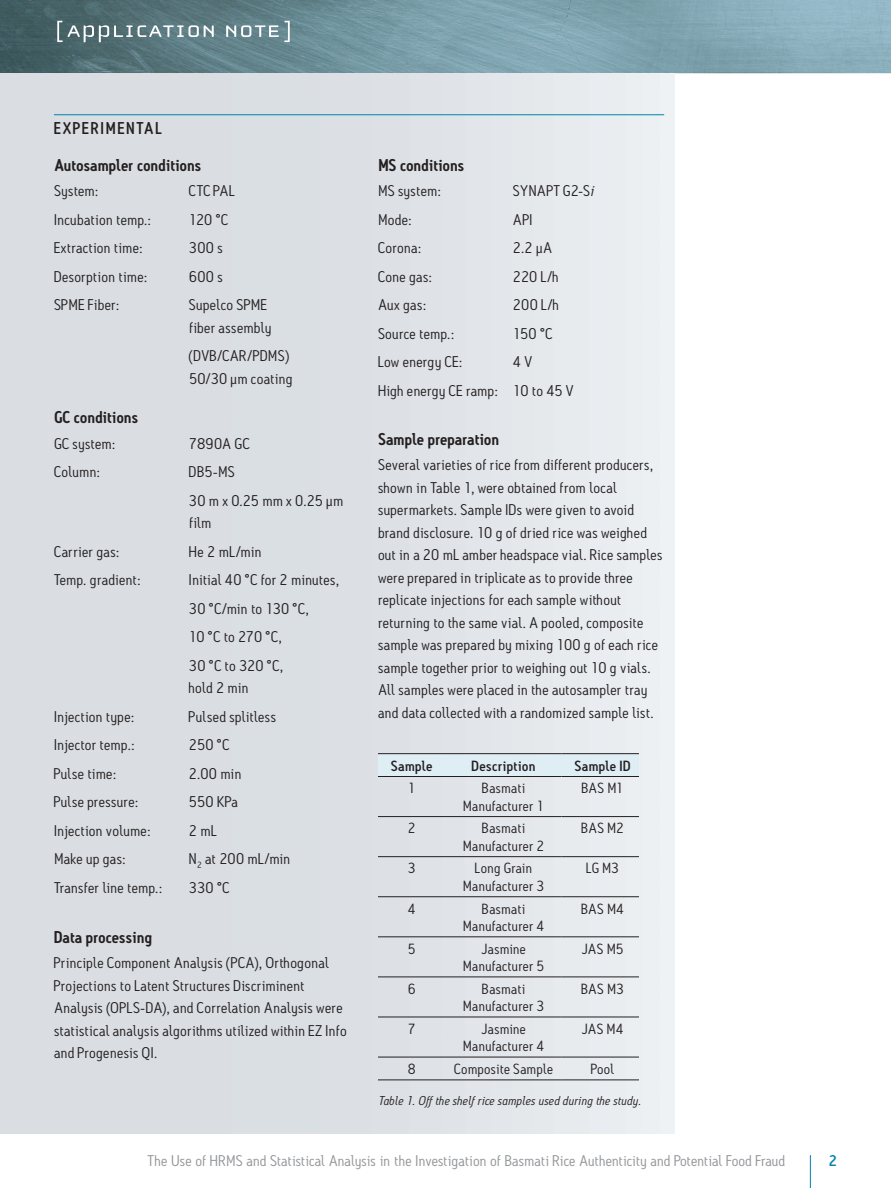
<style>
.page{position:relative;width:891px;height:1188px;background:#fff}
.page>*{position:absolute;margin:0;border:0;box-sizing:border-box;transform-origin:0 0}
.t1{font:600 16.5px "Antitled OT";letter-spacing:.01em;color:#231f20}
.t2{font:500 16.5px "Antitled OT";letter-spacing:.12em;color:#231f20}
.t3{font:15px/22.5px "Antitled OT";letter-spacing:.02em;color:#231f20;scale:1.05 1}
.t4{font:15px "Antitled OT";letter-spacing:.01em;color:#939598;scale:1.05 1}
.t5{font:500 15px "Antitled OT";color:#0083ad;scale:1.05 1}
.t6{font:14.25px/17.2px "Antitled OT";letter-spacing:.02em;color:#231f20;text-align:center;scale:1.05 1}
.t7{font:500 14.25px "Antitled OT";letter-spacing:.03em;color:#231f20;scale:1.05 1}
.t8{font:italic 12.3px "Antitled OT";letter-spacing:.025em;color:#231f20;scale:1.05 1}
.s1{font-style:italic}
</style>
<div class="page">
<hr style="left:810px;top:1155px;width:1px;height:33px;background:#0083ad">
<img style="left:0;top:0;width:891px;height:73px">
<svg style="left:57px;top:21px;width:157px;height:21px;background:#738b8f"></svg>
<svg style="left:226px;top:21px;width:64px;height:21px"></svg>
<img style="left:0;top:73px;width:675px;height:1061px">
<hr style="left:54px;top:114px;width:610px;height:1px;background:#0083ad">
<div style="left:378px;top:754px;width:261px;height:22px;background:#dfeef5"></div>
<hr style="left:378px;top:776px;width:63px;height:1px;background:#231f20">
<hr style="left:441px;top:776px;width:121px;height:1px;background:#231f20">
<hr style="left:562px;top:776px;width:77px;height:1px;background:#231f20">
<hr style="left:378px;top:816px;width:63px;height:1px;background:#231f20">
<hr style="left:441px;top:816px;width:121px;height:1px;background:#231f20">
<hr style="left:562px;top:816px;width:77px;height:1px;background:#231f20">
<hr style="left:378px;top:856px;width:63px;height:1px;background:#231f20">
<hr style="left:441px;top:856px;width:121px;height:1px;background:#231f20">
<hr style="left:562px;top:856px;width:77px;height:1px;background:#231f20">
<hr style="left:378px;top:896px;width:63px;height:1px;background:#231f20">
<hr style="left:441px;top:896px;width:121px;height:1px;background:#231f20">
<hr style="left:562px;top:896px;width:77px;height:1px;background:#231f20">
<hr style="left:378px;top:937px;width:63px;height:1px;background:#231f20">
<hr style="left:441px;top:937px;width:121px;height:1px;background:#231f20">
<hr style="left:562px;top:937px;width:77px;height:1px;background:#231f20">
<hr style="left:378px;top:977px;width:63px;height:1px;background:#231f20">
<hr style="left:441px;top:977px;width:121px;height:1px;background:#231f20">
<hr style="left:562px;top:977px;width:77px;height:1px;background:#231f20">
<hr style="left:378px;top:1017px;width:63px;height:1px;background:#231f20">
<hr style="left:441px;top:1017px;width:121px;height:1px;background:#231f20">
<hr style="left:562px;top:1017px;width:77px;height:1px;background:#231f20">
<hr style="left:378px;top:1057px;width:63px;height:1px;background:#231f20">
<hr style="left:441px;top:1057px;width:121px;height:1px;background:#231f20">
<hr style="left:562px;top:1057px;width:77px;height:1px;background:#231f20">
<hr style="left:378px;top:1080px;width:63px;height:1px;background:#231f20">
<hr style="left:441px;top:1080px;width:121px;height:1px;background:#231f20">
<hr style="left:562px;top:1080px;width:77px;height:1px;background:#231f20">
<hr style="left:378px;top:753px;width:63px;height:1px;background:#231f20">
<hr style="left:441px;top:753px;width:121px;height:1px;background:#231f20">
<hr style="left:562px;top:753px;width:77px;height:1px;background:#231f20">
<p class="t2" style="left:54px;top:118px;width:109px">EXPERIMENTAL</p>
<p class="t1" style="left:54px;top:155px;width:149px">Autosampler conditions</p>
<p class="t3" style="left:54px;top:179px;width:44px">System:</p>
<p class="t3" style="left:189px;top:179px;width:45px">CTC PAL</p>
<p class="t3" style="left:54px;top:208px;width:94px">Incubation temp.:</p>
<p class="t3" style="left:189px;top:208px;width:39px">120 °C</p>
<p class="t3" style="left:54px;top:236px;width:86px">Extraction time:</p>
<p class="t3" style="left:189px;top:236px;width:34px">300 s</p>
<p class="t3" style="left:54px;top:265px;width:90px">Desorption time:</p>
<p class="t3" style="left:189px;top:265px;width:34px">600 s</p>
<p class="t3" style="left:54px;top:293px;width:64px">SPME Fiber:</p>
<p class="t3" style="left:189px;top:293px;width:80px">Supelco SPME fiber assembly</p>
<p class="t3" style="left:189px;top:344px;width:100px">(DVB/CAR/PDMS)<br>50/30 µm coating</p>
<p class="t1" style="left:54px;top:407px;width:85px">GC conditions</p>
<p class="t3" style="left:54px;top:432px;width:60px">GC system:</p>
<p class="t3" style="left:189px;top:432px;width:59px">7890A GC</p>
<p class="t3" style="left:54px;top:461px;width:45px">Column:</p>
<p class="t3" style="left:189px;top:458px;width:148px;line-height:28.5px">DB5-MS<br>30 m x 0.25 mm x 0.25 µm</p>
<p class="t3" style="left:189px;top:512px;width:23px">film</p>
<p class="t3" style="left:54px;top:540px;width:64px">Carrier gas:</p>
<p class="t3" style="left:189px;top:540px;width:71px">He 2 mL/min</p>
<p class="t3" style="left:54px;top:569px;width:84px">Temp. gradient:</p>
<p class="t3" style="left:189px;top:566px;width:144px;line-height:28.5px">Initial 40 °C for 2 minutes,<br>30 °C/min to 130 °C,<br>10 °C to 270 °C,<br>30 °C to 320 °C,</p>
<p class="t3" style="left:189px;top:677px;width:58px">hold 2 min</p>
<p class="t3" style="left:54px;top:705px;width:78px">Injection type:</p>
<p class="t3" style="left:189px;top:705px;width:84px">Pulsed splitless</p>
<p class="t3" style="left:54px;top:734px;width:78px">Injector temp.:</p>
<p class="t3" style="left:189px;top:734px;width:40px">250 °C</p>
<p class="t3" style="left:54px;top:762px;width:61px">Pulse time:</p>
<p class="t3" style="left:189px;top:762px;width:51px">2.00 min</p>
<p class="t3" style="left:54px;top:791px;width:82px">Pulse pressure:</p>
<p class="t3" style="left:189px;top:791px;width:48px">550 KPa</p>
<p class="t3" style="left:54px;top:819px;width:93px">Injection volume:</p>
<p class="t3" style="left:189px;top:819px;width:28px">2 mL</p>
<p class="t3" style="left:54px;top:848px;width:70px">Make up gas:</p>
<p class="t3" style="left:189px;top:848px;width:98px">N<sub>2</sub> at 200 mL/min</p>
<p class="t3" style="left:54px;top:876px;width:105px">Transfer line temp.:</p>
<p class="t3" style="left:189px;top:876px;width:40px">330 °C</p>
<p class="t1" style="left:54px;top:927px;width:100px">Data processing</p>
<p class="t3" style="left:54px;top:951px;width:280px">Principle Component Analysis (PCA), Orthogonal Projections to Latent Structures Discriminent Analysis (OPLS-DA), and Correlation Analysis were statistical analysis algorithms utilized within EZ Info and Progenesis QI.</p>
<p class="t1" style="left:378px;top:155px;width:88px">MS conditions</p>
<p class="t3" style="left:378px;top:180px;width:61px">MS system:</p>
<p class="t3" style="left:513px;top:180px;width:79px">SYNAPT G2-S<span class="s1">i</span></p>
<p class="t3" style="left:378px;top:208px;width:34px">Mode:</p>
<p class="t3" style="left:513px;top:208px;width:20px">API</p>
<p class="t3" style="left:378px;top:237px;width:43px">Corona:</p>
<p class="t3" style="left:513px;top:237px;width:39px">2.2 µA</p>
<p class="t3" style="left:378px;top:265px;width:53px">Cone gas:</p>
<p class="t3" style="left:513px;top:265px;width:45px">220 L/h</p>
<p class="t3" style="left:378px;top:294px;width:47px">Aux gas:</p>
<p class="t3" style="left:513px;top:294px;width:45px">200 L/h</p>
<p class="t3" style="left:378px;top:322px;width:74px">Source temp.:</p>
<p class="t3" style="left:513px;top:322px;width:39px">150 °C</p>
<p class="t3" style="left:378px;top:351px;width:82px">Low energy CE:</p>
<p class="t3" style="left:378px;top:348px;width:187px;line-height:28.5px;text-indent:135px">4 V<br>High energy CE ramp: 10 to 45 V</p>
<p class="t1" style="left:378px;top:429px;width:123px">Sample preparation</p>
<p class="t3" style="left:378px;top:453px;width:272px">Several varieties of rice from different producers, shown in Table 1, were obtained from local supermarkets. Sample IDs were given to avoid brand disclosure. 10 g of dried rice was weighed out in a 20 mL amber headspace vial. Rice samples were prepared in triplicate as to provide three replicate injections for each sample without returning to the same vial. A pooled, composite sample was prepared by mixing 100 g of each rice sample together prior to weighing out 10 g vials.<br>All samples were placed in the autosampler tray and data collected with a randomized sample list.</p>
<p class="t7" style="left:391px;top:757px;width:41px">Sample</p>
<p class="t7" style="left:472px;top:757px;width:62px">Description</p>
<p class="t7" style="left:575px;top:757px;width:55px">Sample ID</p>
<p class="t6" style="left:408px;top:780px;width:9px">1</p>
<p class="t6" style="left:463px;top:780px;width:79px">Basmati<br>Manufacturer 1</p>
<p class="t6" style="left:581px;top:780px;width:42px">BAS M1</p>
<p class="t6" style="left:408px;top:820px;width:9px">2</p>
<p class="t6" style="left:463px;top:820px;width:79px">Basmati<br>Manufacturer 2</p>
<p class="t6" style="left:581px;top:820px;width:42px">BAS M2</p>
<p class="t6" style="left:408px;top:860px;width:9px">3</p>
<p class="t6" style="left:463px;top:860px;width:79px">Long Grain<br>Manufacturer 3</p>
<p class="t6" style="left:586px;top:860px;width:33px">LG M3</p>
<p class="t6" style="left:408px;top:900px;width:9px">4</p>
<p class="t6" style="left:463px;top:900px;width:79px">Basmati<br>Manufacturer 4</p>
<p class="t6" style="left:581px;top:900px;width:42px">BAS M4</p>
<p class="t6" style="left:408px;top:940px;width:9px">5</p>
<p class="t6" style="left:463px;top:940px;width:79px">Jasmine<br>Manufacturer 5</p>
<p class="t6" style="left:582px;top:940px;width:41px">JAS M5</p>
<p class="t6" style="left:408px;top:980px;width:9px">6</p>
<p class="t6" style="left:463px;top:980px;width:79px">Basmati<br>Manufacturer 3</p>
<p class="t6" style="left:581px;top:980px;width:42px">BAS M3</p>
<p class="t6" style="left:408px;top:1020px;width:9px">7</p>
<p class="t6" style="left:463px;top:1020px;width:79px">Jasmine<br>Manufacturer 4</p>
<p class="t6" style="left:581px;top:1020px;width:42px">JAS M4</p>
<p class="t6" style="left:408px;top:1060px;width:9px">8</p>
<p class="t6" style="left:454px;top:1060px;width:96px">Composite Sample</p>
<p class="t6" style="left:591px;top:1060px;width:23px">Pool</p>
<p class="t8" style="left:379px;top:1093px;width:251px">Table 1. Off the shelf rice samples used during the study.</p>
<p class="t4" style="left:147px;top:1151px;width:609px">The Use of HRMS and Statistical Analysis in the Investigation of Basmati Rice Authenticity and Potential Food Fraud</p>
<p class="t5" style="left:829px;top:1151px;width:10px">2</p>
</div>
